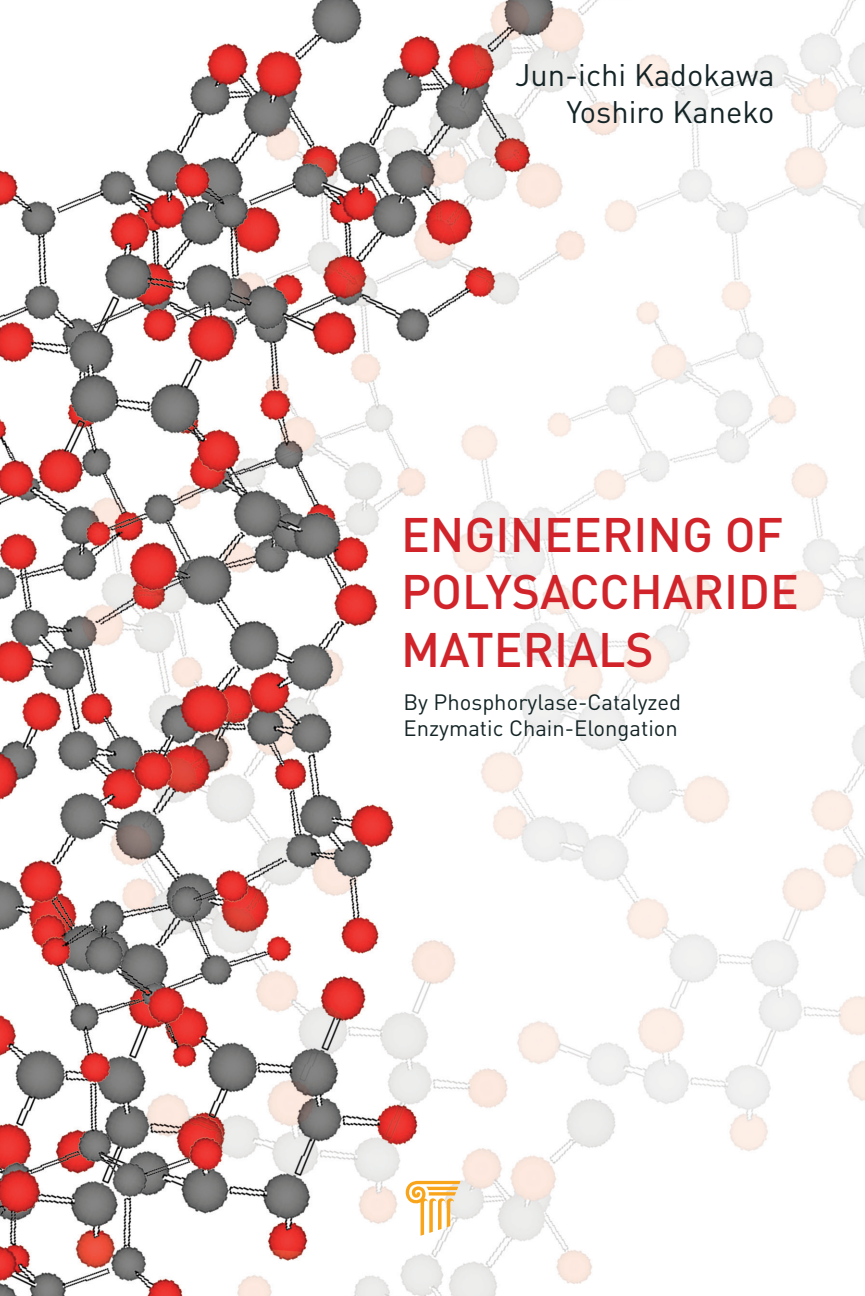
<style>
.page{position:relative;width:865px;height:1296px;background:#fff}
.page>*{position:absolute;margin:0;border:0;box-sizing:border-box;transform-origin:0 0}
.t1{font:500 47.8px/57.4px "DIN";color:#d1232a}
.t2{font:30.8px/37px "DIN";color:#142426;text-align:right}
.t3{font:22px/26.4px "DIN";color:#142426}
</style>
<div class="page">
<img style="left:0;top:0;width:864px;height:1296px">
<svg style="left:404px;top:1181px;width:56px;height:55px"></svg>
<p class="t2" style="left:515px;top:56px;width:261px">Jun-ichi Kadokawa<br>Yoshiro Kaneko</p>
<p class="t1" style="left:401px;top:504px;width:399px">ENGINEERING OF<br>POLYSACCHARIDE<br>MATERIALS</p>
<p class="t3" style="left:403px;top:688px;width:279px">By Phosphorylase-Catalyzed<br>Enzymatic Chain-Elongation</p>
</div>
